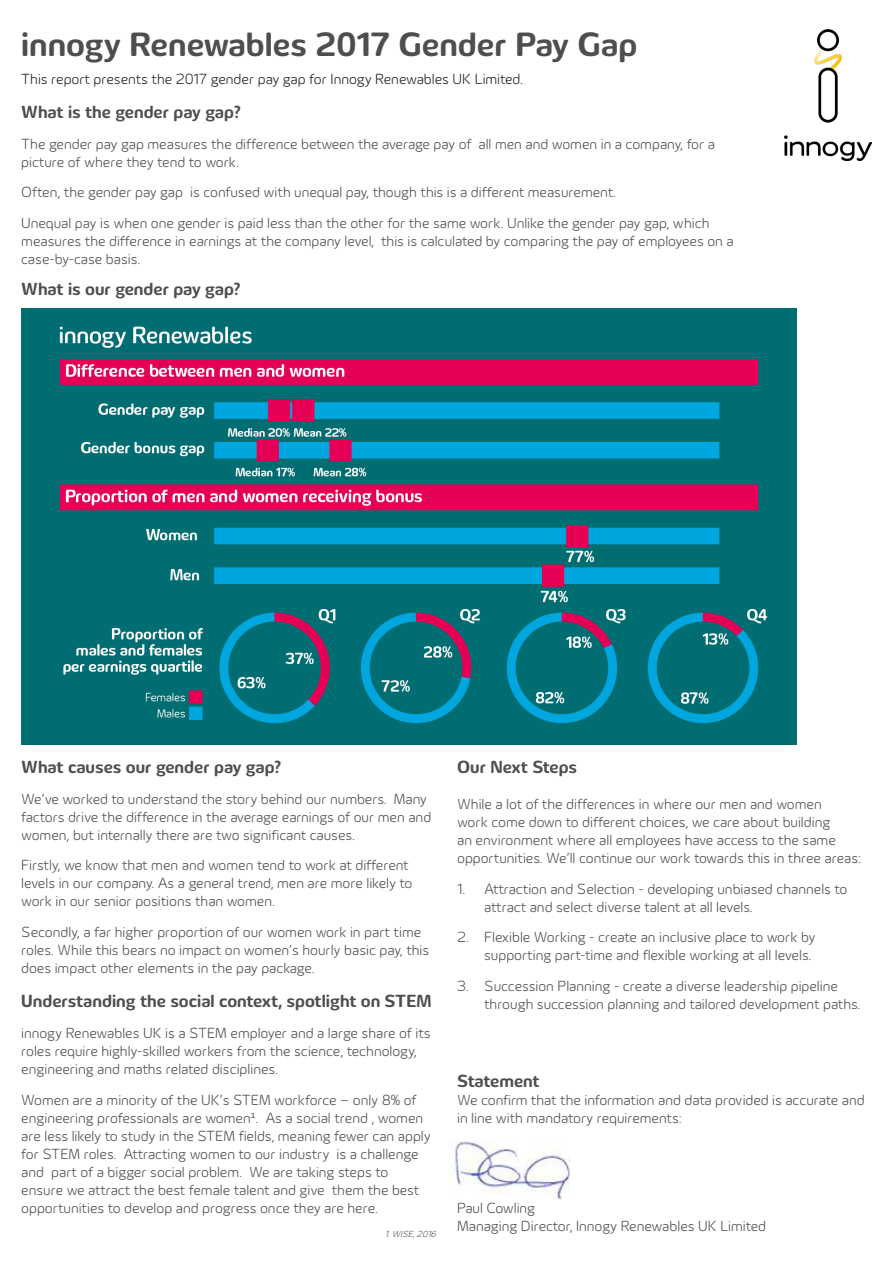
<style>
.page{position:relative;width:893px;height:1263px;background:#fff}
.page>*{position:absolute;margin:0;border:0;box-sizing:border-box;transform-origin:0 0}
.t1{font:700 34.5px "Innogy";color:#4e4e50}
.t2{font:700 18px "Innogy";color:#4e4e50}
.t3{font:300 15px/18px "Innogy";color:#4e4e50}
.t4{font:300 15px "Innogy";color:#231f20}
.t5{font:italic 300 9px "Innogy";color:#4e4e50}
</style>
<div class="page">
<img style="left:449px;top:1141px;width:121px;height:58px">
<img style="left:21px;top:308px;width:775px;height:436px">
<img style="left:784px;top:30px;width:88px;height:130px">
<p class="t1" style="left:21px;top:24px;width:618px">innogy Renewables 2017 Gender Pay Gap</p>
<p class="t4" style="left:21px;top:70px;width:503px">This report presents the 2017 gender pay gap for Innogy Renewables UK Limited.</p>
<p class="t2" style="left:21px;top:101px;width:221px">What is the gender pay gap?</p>
<p class="t3" style="left:21px;top:135px;width:695px">The gender pay gap measures the difference between the average pay of all men and women in a company, for a picture of where they tend to work.</p>
<p class="t3" style="left:21px;top:183px;width:596px">Often, the gender pay gap is confused with unequal pay, though this is a different measurement.</p>
<p class="t3" style="left:21px;top:214px;width:714px">Unequal pay is when one gender is paid less than the other for the same work. Unlike the gender pay gap, which measures the difference in earnings at the company level, this is calculated by comparing the pay of employees on a case-by-case basis.</p>
<p class="t2" style="left:21px;top:279px;width:221px">What is our gender pay gap?</p>
<p class="t2" style="left:21px;top:756px;width:262px">What causes our gender pay gap?</p>
<p class="t3" style="left:21px;top:789px;width:411px">We’ve worked to understand the story behind our numbers. Many factors drive the difference in the average earnings of our men and women, but internally there are two significant causes.</p>
<p class="t3" style="left:21px;top:856px;width:393px">Firstly, we know that men and women tend to work at different levels in our company. As a general trend, men are more likely to work in our senior positions than women.</p>
<p class="t3" style="left:21px;top:923px;width:409px">Secondly, a far higher proportion of our women work in part time roles. While this bears no impact on women’s hourly basic pay, this does impact other elements in the pay package.</p>
<p class="t2" style="left:21px;top:991px;width:412px">Understanding the social context, spotlight on STEM</p>
<p class="t3" style="left:21px;top:1024px;width:411px">innogy Renewables UK is a STEM employer and a large share of its roles require highly-skilled workers from the science, technology, engineering and maths related disciplines.</p>
<p class="t3" style="left:21px;top:1091px;width:411px">Women are a minority of the UK’s STEM workforce – only 8% of engineering professionals are women¹. As a social trend , women are less likely to study in the STEM fields, meaning fewer can apply for STEM roles. Attracting women to our industry is a challenge and part of a bigger social problem. We are taking steps to ensure we attract the best female talent and give them the best opportunities to develop and progress once they are here.</p>
<p class="t5" style="left:385px;top:1228px;width:55px">1.WISE,2016</p>
<p class="t2" style="left:457px;top:756px;width:122px">Our Next Steps</p>
<p class="t3" style="left:457px;top:795px;width:406px">While a lot of the differences in where our men and women<br>work come down to different choices, we care about building<br>an environment where all employees have access to the same opportunities. We’ll continue our work towards this in three areas:</p>
<p class="t3" style="left:484px;top:879px;width:365px;text-indent:-27px">1. Attraction and Selection - developing unbiased channels to attract and select diverse talent at all levels.</p>
<p class="t3" style="left:457px;top:928px;width:360px;text-align:right">2. Flexible Working - create an inclusive place to work by supporting part-time and flexible working at all levels.</p>
<p class="t3" style="left:484px;top:977px;width:378px;text-indent:-27px">3. Succession Planning - create a diverse leadership pipeline through succession planning and tailored development paths.</p>
<p class="t2" style="left:457px;top:1070px;width:84px">Statement</p>
<p class="t3" style="left:457px;top:1091px;width:409px">We confirm that the information and data provided is accurate and in line with mandatory requirements:</p>
<p class="t3" style="left:457px;top:1199px;width:80px">Paul Cowling</p>
<p class="t3" style="left:457px;top:1217px;width:310px">Managing Director, Innogy Renewables UK Limited</p>
</div>
